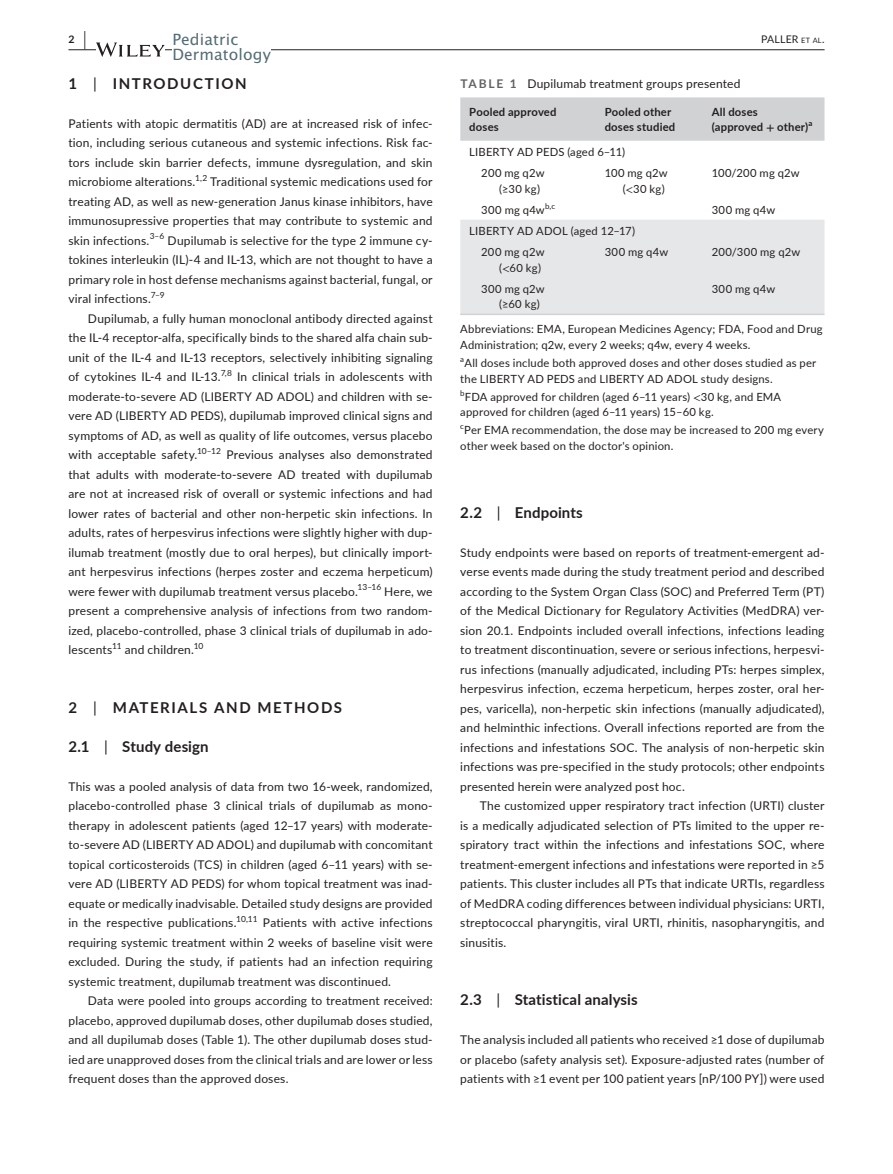
<style>
.page{position:relative;width:893px;height:1174px;background:#fff}
.page>*{position:absolute;margin:0;border:0;box-sizing:border-box;transform-origin:0 0}
.t1{font:15.45px/15px "Lucida Sans Unicode";letter-spacing:.01em;color:#546c74}
.t2{font:700 15px "Lato";letter-spacing:.015em;color:#231f20}
.t3{font:700 15px "Lato";letter-spacing:.11em;color:#231f20}
.t4{font:700 15px "Lato";letter-spacing:.105em;color:#231f20}
.t5{font:12px/19.5px "Lato";letter-spacing:.015em;color:#231f20;text-align:justify}
.t6{font:11.25px/15.8px "Lato";letter-spacing:.02em;color:#231f20}
.t7{font:700 11.25px/15.8px "Lato";letter-spacing:.02em;color:#231f20}
.t8{font:10.5px "Lato";letter-spacing:.02em;color:#231f20}
.t9{font:700 10.5px "Lato";color:#231f20}
.t10{font:8.4px "Lato";letter-spacing:-.01em;color:#231f20}
.t11{font:7.8px "Lato";color:#231f20}
.t12{font:700 7.8px "Lato";color:#231f20}
.s1{font-size:19.5px}
.s2{font-size:7.35px}
.s3{font-weight:400}
.s4{font-weight:700;color:#636366}
.s5{font-family:"STIX"}
</style>
<div class="page">
<hr style="left:68px;top:49px;width:756px;height:1px;background:#231f20">
<svg style="left:96px;top:42px;width:69px;height:15px"></svg>
<div style="left:172px;top:32px;width:99px;height:35px;background:#fff"></div>
<div style="left:460px;top:97px;width:364px;height:44px;background:#d1d2d4"></div>
<div style="left:460px;top:220px;width:364px;height:94px;background:#e6e7e9"></div>
<hr style="left:460px;top:314px;width:136px;height:1px;background:#d1d2d4">
<hr style="left:596px;top:314px;width:107px;height:1px;background:#d1d2d4">
<hr style="left:703px;top:314px;width:121px;height:1px;background:#d1d2d4">
<p class="t9" style="left:68px;top:31px;width:19px">2 <span class="s1">|</span></p>
<p class="t1" style="left:172px;top:34px;width:100px">Pediatric<br>Dermatology</p>
<p class="t8" style="left:761px;top:33px;width:65px">PALLER <span class="s2">Et AL</span>.</p>
<p class="t4" style="left:68px;top:72px;width:180px">1 <span class="s3">|</span> INTRODUCTION</p>
<p class="t5" style="left:68px;top:114px;width:366px">Patients with atopic dermatitis (AD) are at increased risk of infec&shy;tion, including serious cutaneous and systemic infections. Risk fac&shy;tors include skin barrier defects, immune dysregulation, and skin microbiome alterations.<sup>1,2</sup> Traditional systemic medications used for treating AD, as well as new- generation Janus kinase inhibitors, have immunosupressive properties that may contribute to systemic and skin infections.<sup>3–</sup> <sup>6</sup> Dupilumab is selective for the type 2 immune cy&shy;tokines interleukin (IL)- 4 and IL- 13, which are not thought to have a primary role in host defense mechanisms against bacterial, fungal, or viral infections.<sup>7–</sup> <sup>9</sup></p>
<p class="t5" style="left:68px;top:309px;width:366px;text-indent:20px">Dupilumab, a fully human monoclonal antibody directed against the IL- 4 receptor- alfa, specifically binds to the shared alfa chain sub&shy;unit of the IL- 4 and IL- 13 receptors, selectively inhibiting signaling of cytokines IL- 4 and IL- 13.<sup>7,8</sup> In clinical trials in adolescents with moderate- to- severe AD (LIBERTY AD ADOL) and children with se&shy;vere AD (LIBERTY AD PEDS), dupilumab improved clinical signs and symptoms of AD, as well as quality of life outcomes, versus placebo with acceptable safety.</p>
<p class="t5" style="left:460px;top:73px;width:282px"><span class="s4">TABLE 1</span> Dupilumab-treatment-groups-presented</p>
<p class="t7" style="left:469px;top:104px;width:89px">Pooled approved doses</p>
<p class="t7" style="left:605px;top:104px;width:72px">Pooled other doses studied</p>
<p class="t7" style="left:712px;top:104px;width:98px">All doses (approved <span class="s5">+</span> other)</p>
<p class="t12" style="left:808px;top:120px;width:5px">a</p>
<p class="t6" style="left:481px;top:142px;width:145px;line-height:21px;text-indent:-12px">LIBERTY AD PEDS (aged 6– 11)<br>200 mg q2w</p>
<p class="t6" style="left:499px;top:180px;width:42px">(≥30-kg)</p>
<p class="t6" style="left:605px;top:166px;width:64px;text-align:right">100 mg q2w (<span class="s5">&lt;</span>30 kg)</p>
<p class="t6" style="left:712px;top:166px;width:90px">100/200 mg q2w</p>
<p class="t6" style="left:481px;top:202px;width:65px">300 mg q4w</p>
<p class="t11" style="left:545px;top:202px;width:12px">b,c</p>
<p class="t6" style="left:712px;top:202px;width:65px">300 mg q4w</p>
<p class="t6" style="left:481px;top:221px;width:155px;line-height:21px;text-indent:-12px">LIBERTY AD ADOL (aged 12– 17)<br>200 mg q2w</p>
<p class="t6" style="left:499px;top:260px;width:43px">(<span class="s5">&lt;</span>60 kg)</p>
<p class="t6" style="left:605px;top:244px;width:65px">300 mg q4w</p>
<p class="t6" style="left:712px;top:244px;width:90px">200/300 mg q2w</p>
<p class="t6" style="left:499px;top:281px;width:47px;text-indent:-18px">300 mg q2w (≥60-kg)</p>
<p class="t6" style="left:712px;top:281px;width:65px">300 mg q4w</p>
<p class="t6" style="left:460px;top:322px;width:364px">Abbreviations: EMA, European Medicines Agency; FDA, Food and Drug<br>Administration; q2w, every 2 weeks; q4w, every 4 weeks.</p>
<p class="t11" style="left:460px;top:356px;width:5px">a</p>
<p class="t6" style="left:460px;top:356px;width:357px;text-indent:4px">All doses include both approved doses and other doses studied as per the LIBERTY AD PEDS and LIBERTY AD ADOL study designs.</p>
<p class="t11" style="left:460px;top:389px;width:6px">b</p>
<p class="t6" style="left:460px;top:389px;width:322px;text-indent:5px">FDA approved for children (aged 6– 11 years) <span class="s5">&lt;</span>30 kg, and EMA approved for children (aged 6– 11 years) 15– 60 kg.</p>
<p class="t11" style="left:460px;top:423px;width:5px">c</p>
<p class="t6" style="left:460px;top:423px;width:365px;text-indent:4px">Per EMA recommendation, the dose may be increased to 200 mg every other week based on the doctor's opinion.</p>
<p class="t10" style="left:197px;top:447px;width:26px">10– 12</p>
<p class="t5" style="left:68px;top:446px;width:366px;text-indent:158px">Previous analyses also demonstrated that adults with moderate- to- severe AD treated with dupilumab are not at increased risk of overall or systemic infections and had lower rates of bacterial and other non- herpetic skin infections. In adults, rates of herpesvirus infections were slightly higher with dup&shy;ilumab treatment (mostly due to oral herpes), but clinically import&shy;ant herpesvirus infections (herpes zoster and eczema herpeticum) were fewer with dupilumab treatment versus placebo.</p>
<p class="t2" style="left:460px;top:501px;width:124px">2.2 <span class="s3">|</span> Endpoints</p>
<p class="t5" style="left:460px;top:543px;width:366px">Study endpoints were based on reports of treatment- emergent ad&shy;verse events made during the study treatment period and described according to the System Organ Class (SOC) and Preferred Term (PT) of the Medical Dictionary for Regulatory Activities (MedDRA) ver&shy;sion 20.1. Endpoints included overall infections, infections leading to treatment discontinuation, severe or serious infections, herpesvi&shy;rus infections (manually adjudicated, including PTs: herpes simplex, herpesvirus infection, eczema herpeticum, herpes zoster, oral her&shy;pes, varicella), non- herpetic skin infections (manually adjudicated), and helminthic infections. Overall infections reported are from the infections and infestations SOC. The analysis of non- herpetic skin infections was pre- specified in the study protocols; other endpoints presented herein were analyzed post hoc.</p>
<p class="t5" style="left:460px;top:797px;width:369px;text-align:left;text-indent:20px">The customized upper respiratory tract infection (URTI) cluster is a medically adjudicated selection of PTs limited to the upper re&shy;spiratory tract within the infections and infestations SOC, where treatment--emergent-infections-and-infestations-were-reported-in-≥5- patients. This cluster includes all PTs that indicate URTIs, regardless of MedDRA coding differences between individual physicians: URTI, streptococcal pharyngitis, viral URTI, rhinitis, nasopharyngitis, and sinusitis.</p>
<p class="t10" style="left:358px;top:584px;width:25px">13– 16</p>
<p class="t5" style="left:68px;top:582px;width:366px;text-indent:316px">Here, we present a comprehensive analysis of infections from two random&shy;ized, placebo- controlled, phase 3 clinical trials of dupilumab in ado&shy;lescents</p>
<p class="t10" style="left:112px;top:642px;width:11px">11</p>
<p class="t5" style="left:125px;top:641px;width:71px">and children.</p>
<p class="t10" style="left:194px;top:642px;width:11px">10</p>
<p class="t3" style="left:68px;top:696px;width:275px">2 <span class="s3">|</span> MATERIALS AND METHODS</p>
<p class="t2" style="left:68px;top:735px;width:142px">2.1 <span class="s3">|</span> Study design</p>
<p class="t5" style="left:68px;top:777px;width:366px">This was a pooled analysis of data from two 16- week, randomized, placebo- controlled phase 3 clinical trials of dupilumab as mono&shy;therapy in adolescent patients (aged 12– 17 years) with moderate&shy;to- severe AD (LIBERTY AD ADOL) and dupilumab with concomitant topical corticosteroids (TCS) in children (aged 6– 11 years) with se&shy;vere AD (LIBERTY AD PEDS) for whom topical treatment was inad&shy;equate or medically inadvisable. Detailed study designs are provided in the respective publications.<sup>10,11</sup> Patients with active infections requiring systemic treatment within 2 weeks of baseline visit were excluded. During the study, if patients had an infection requiring systemic treatment, dupilumab treatment was discontinued.</p>
<p class="t5" style="left:68px;top:992px;width:366px;text-indent:20px">Data were pooled into groups according to treatment received: placebo, approved dupilumab doses, other dupilumab doses studied, and all dupilumab doses (Table 1). The other dupilumab doses stud&shy;ied are unapproved doses from the clinical trials and are lower or less frequent doses than the approved doses.</p>
<p class="t2" style="left:460px;top:989px;width:179px">2.3 <span class="s3">|</span> Statistical analysis</p>
<p class="t5" style="left:460px;top:1029px;width:369px;text-align:left">The-analysis-included-all-patients-who-received-≥1-dose-of-dupilumab&shy;or placebo (safety analysis set). Exposure- adjusted rates (number of patients-with-≥1-event-per-100-patient-years-[nP/100-PY])-were-used-</p>
</div>
